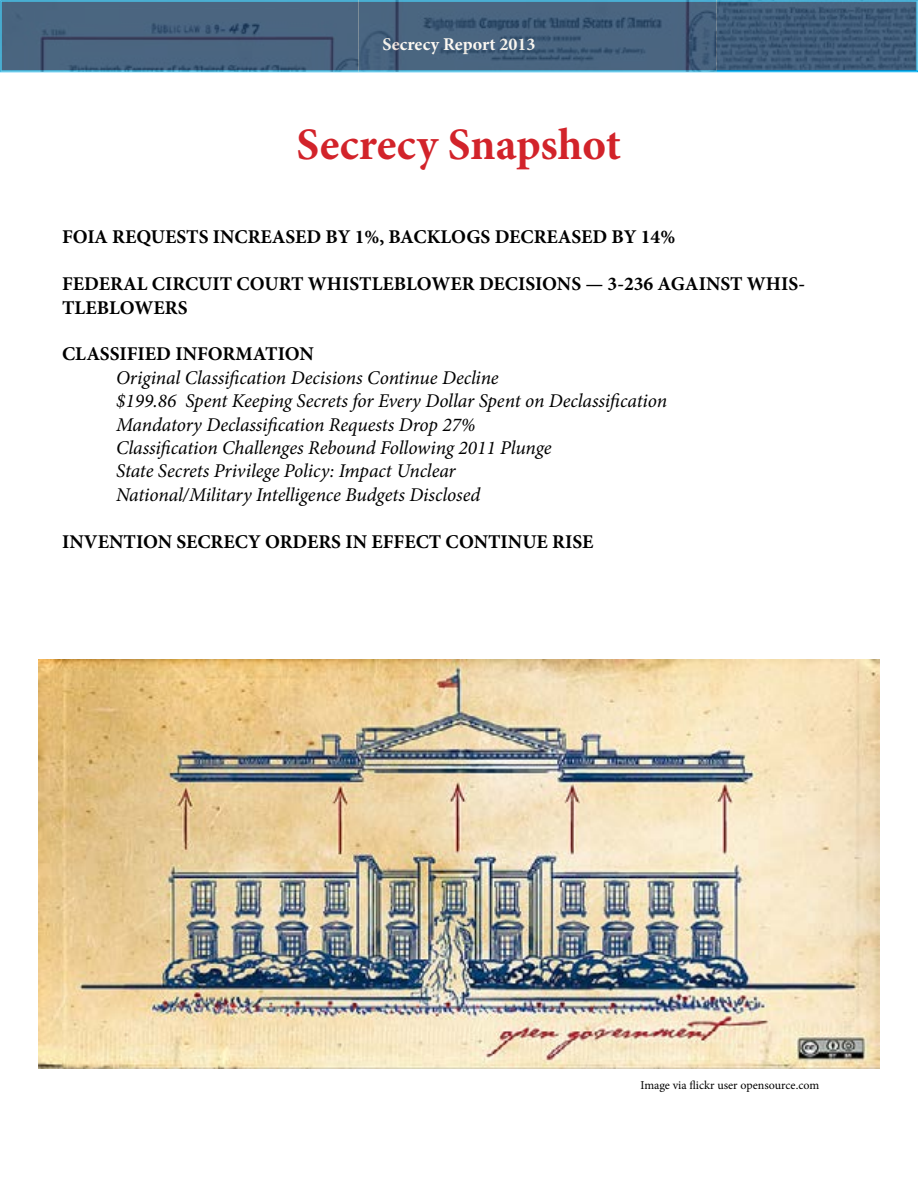
<style>
.page{position:relative;width:918px;height:1188px;background:#fff}
.page>*{position:absolute;margin:0;border:0;box-sizing:border-box;transform-origin:0 0}
.t1{font:700 45px "Minion Pro";color:#d2232a}
.t2{font:italic 19.5px/23.4px "Minion Pro";letter-spacing:-.005em;color:#000}
.t3{font:700 19.5px/23.4px "Minion Pro";color:#000}
.t4{font:700 18px "Minion Pro";color:#fff}
.t5{font:12px "Minion Pro";color:#000}
</style>
<div class="page">
<img style="left:0;top:0;width:716px;height:72px">
<img style="left:716px;top:0;width:202px;height:69px">
<img style="left:38px;top:659px;width:842px;height:410px">
<p class="t4" style="left:382px;top:32px;width:155px">Secrecy Report 2013</p>
<h1 class="t1" style="left:296px;top:113px;width:326px">Secrecy Snapshot</h1>
<p class="t3" style="left:62px;top:225px;width:615px">FOIA REQUESTS INCREASED BY 1%, BACKLOGS DECREASED BY 14%</p>
<p class="t3" style="left:62px;top:272px;width:745px">FEDERAL CIRCUIT COURT WHISTLEBLOWER DECISIONS — 3-236 AGAINST WHIS-<br>TLEBLOWERS</p>
<p class="t3" style="left:62px;top:342px;width:253px">CLASSIFIED INFORMATION</p>
<p class="t2" style="left:116px;top:366px;width:552px">Original Classification Decisions Continue Decline<br>$199.86 Spent Keeping Secrets for Every Dollar Spent on Declassification Mandatory Declassification Requests Drop 27%<br>Classification Challenges Rebound Following 2011 Plunge<br>State Secrets Privilege Policy: Impact Unclear<br>National/Military Intelligence Budgets Disclosed</p>
<p class="t3" style="left:62px;top:530px;width:533px">INVENTION SECRECY ORDERS IN EFFECT CONTINUE RISE</p>
<p class="t5" style="left:640px;top:1077px;width:180px">Image via flickr user opensource.com</p>
</div>
